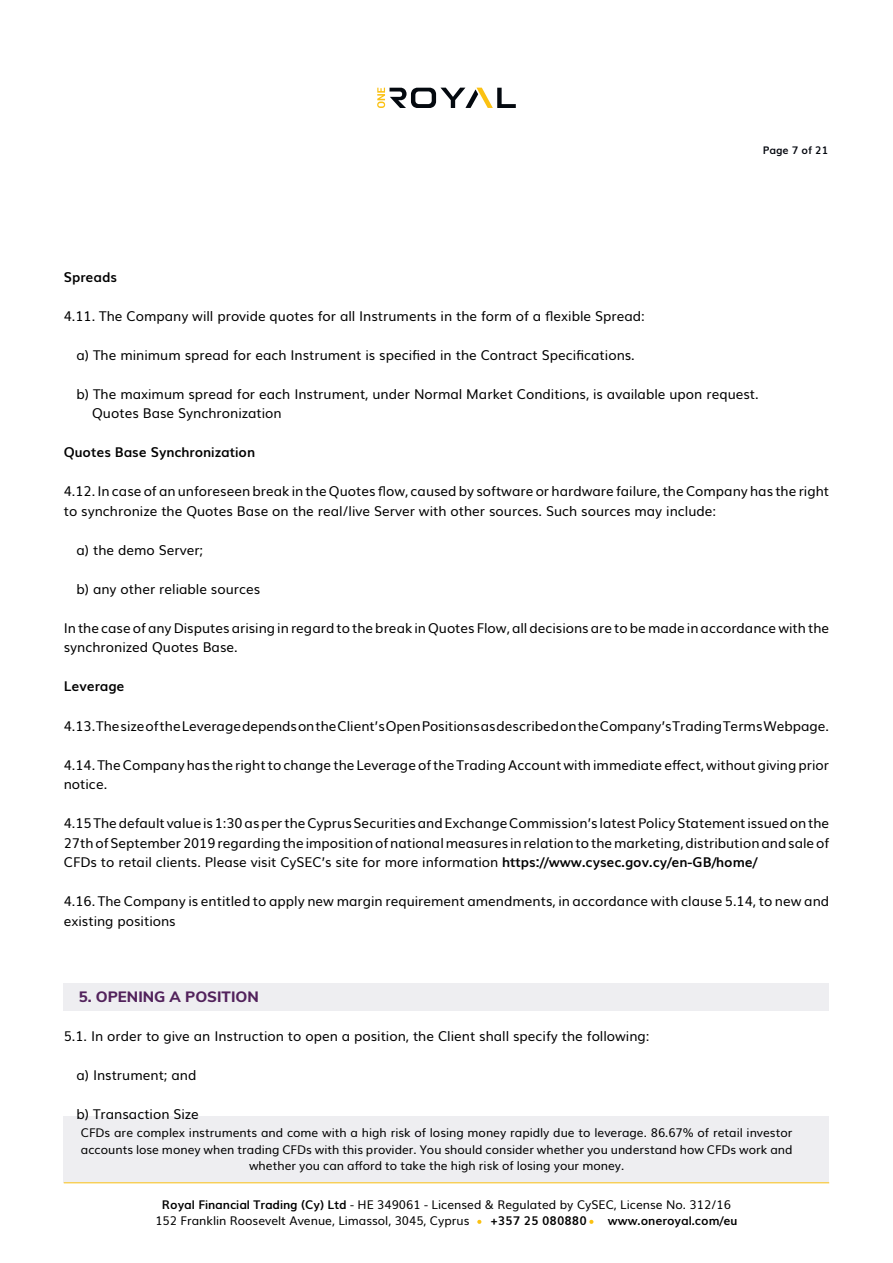
<style>
.page{position:relative;width:893px;height:1263px;background:#fff}
.page>*{position:absolute;margin:0;border:0;box-sizing:border-box;transform-origin:0 0}
.t1{font:800 15px "Muli";color:#52225c}
.t2{font:13.5px/19.5px "Muli";color:#000}
.t3{font:700 13.5px "Muli";color:#000}
.t4{font:12px/16.5px "Muli";color:#000;text-align:center}
.t5{font:700 12px "Muli";color:#000}
.t6{font:700 10.5px "Muli";color:#05080f}
.s1{font-weight:700}
</style>
<div class="page">
<div style="left:64px;top:1116px;width:765px;height:66px;background:#eeeef1"></div>
<svg style="left:377px;top:88px;width:139px;height:20px"></svg>
<hr style="left:64px;top:1182px;width:765px;height:1px;background:#fbc112">
<svg style="left:477px;top:1220px;width:4px;height:4px"></svg>
<svg style="left:589px;top:1220px;width:4px;height:4px"></svg>
<div style="left:64px;top:983px;width:765px;height:27px;background:#eeeef1"></div>
<p class="t6" style="left:763px;top:142px;width:67px">Page 7 of 21</p>
<p class="t3" style="left:64px;top:266px;width:55px">Spreads</p>
<p class="t2" style="left:64px;top:305px;width:582px">4.11. The Company will provide quotes for all Instruments in the form of a flexible Spread:</p>
<p class="t2" style="left:77px;top:344px;width:560px">a) The minimum spread for each Instrument is specified in the Contract Specifications.</p>
<p class="t2" style="left:92px;top:383px;width:668px;text-indent:-16px">b) The maximum spread for each Instrument, under Normal Market Conditions, is available upon request.<br>Quotes Base Synchronization</p>
<p class="t3" style="left:64px;top:442px;width:193px">Quotes Base Synchronization</p>
<p class="t2" style="left:64px;top:481px;width:767px">4.12. In case of an unforeseen break in the Quotes flow, caused by software or hardware failure, the Company has the right to synchronize the Quotes Base on the real/live Server with other sources. Such sources may include:</p>
<p class="t2" style="left:77px;top:539px;width:128px">a) the demo Server;</p>
<p class="t2" style="left:77px;top:578px;width:185px">b) any other reliable sources</p>
<p class="t2" style="left:64px;top:617px;width:767px">In the case of any Disputes arising in regard to the break in Quotes Flow, all decisions are to be made in accordance with the synchronized Quotes Base.</p>
<p class="t3" style="left:64px;top:676px;width:62px">Leverage</p>
<p class="t2" style="left:64px;top:715px;width:767px">4.13. The size of the Leverage depends on the Client’s Open Positions as described on the Company’s Trading Terms Webpage.</p>
<p class="t2" style="left:64px;top:754px;width:767px">4.14. The Company has the right to change the Leverage of the Trading Account with immediate effect, without giving prior notice.</p>
<p class="t2" style="left:64px;top:812px;width:767px;text-align:justify">4.15 The default value is 1:30 as per the Cyprus Securities and Exchange Commission’s latest Policy Statement issued on the 27th of September 2019 regarding the imposition of national measures in relation to the marketing, distribution and sale of CFDs to retail clients. Please visit CySEC’s site for more information <span class="s1">https://www.cysec.gov.cy/en-GB/home/</span></p>
<p class="t2" style="left:64px;top:890px;width:767px">4.16. The Company is entitled to apply new margin requirement amendments, in accordance with clause 5.14, to new and existing positions</p>
<p class="t1" style="left:79px;top:986px;width:182px">5. OPENING A POSITION</p>
<p class="t2" style="left:64px;top:1025px;width:587px">5.1. In order to give an Instruction to open a position, the Client shall specify the following:</p>
<p class="t2" style="left:77px;top:1064px;width:121px">a) Instrument; and</p>
<p class="t2" style="left:77px;top:1103px;width:124px">b) Transaction Size</p>
<p class="t4" style="left:81px;top:1124px;width:713px">CFDs are complex instruments and come with a high risk of losing money rapidly due to leverage. 86.67% of retail investor accounts lose money when trading CFDs with this provider. You should consider whether you understand how CFDs work and whether you can afford to take the high risk of losing your money.</p>
<p class="t4" style="left:155px;top:1195px;width:577px;text-align:left;text-indent:7px"><span class="s1">Royal Financial Trading (Cy) Ltd</span> - HE 349061 - Licensed &amp; Regulated by CySEC, License No. 312/16<br>152 Franklin Roosevelt Avenue, Limassol, 3045, Cyprus</p>
<p class="t5" style="left:490px;top:1211px;width:98px">+357 25 080880</p>
<p class="t5" style="left:608px;top:1211px;width:131px">www.oneroyal.com/eu</p>
</div>
